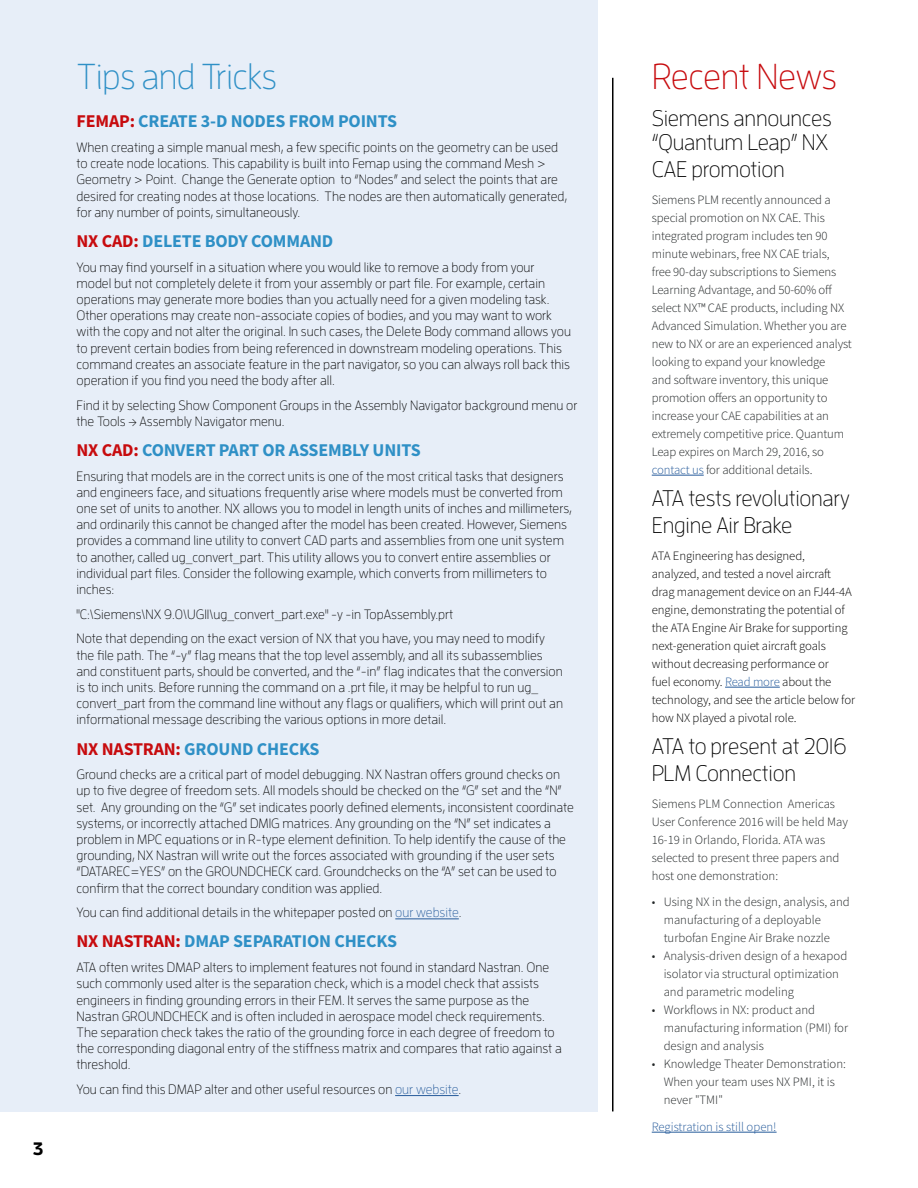
<style>
.page{position:relative;width:918px;height:1188px;background:#fff}
.page>*{position:absolute;margin:0;border:0;box-sizing:border-box;transform-origin:0 0}
.t1{font:300 36px "Enzo OT";letter-spacing:-.02em;color:#2f90c6}
.t2{font:300 36px "Enzo OT";letter-spacing:-.01em;color:#c70b0e}
.t3{font:300 22.5px/27px "Enzo OT";letter-spacing:-.01em;color:#000}
.t4{font:700 18px "Source Sans Pro";letter-spacing:-.01em;color:#2f90c6}
.t5{font:700 18px "Enzo OT";color:#000}
.t6{font:300 13.5px/16.2px "Enzo OT";color:#000}
.t7{font:300 12.75px/18px "Source Sans Pro";letter-spacing:-.01em;color:#222627}
.t8{font:300 12.75px/18px "Source Sans Pro";letter-spacing:-.01em;color:#000}
.t9{font:300 12.75px "Source Sans Pro";color:#265b9b}
.s1{color:#c70b0e}
.s2{font-family:"Source Sans Pro"}
.s3{color:#265b9b}
</style>
<div class="page">
<div style="left:0;top:0;width:597px;height:1111px;background:#e7eef8"></div>
<hr style="left:395px;top:919px;width:64px;height:1px;background:#265b9b">
<hr style="left:395px;top:1095px;width:64px;height:1px;background:#265b9b">
<hr style="left:612px;top:78px;width:2px;height:1033px;background:#000">
<hr style="left:652px;top:475px;width:52px;height:1px;background:#265b9b">
<hr style="left:725px;top:687px;width:55px;height:1px;background:#265b9b">
<hr style="left:652px;top:1132px;width:125px;height:1px;background:#265b9b">
<h3 class="t5" style="left:33px;top:1138px;width:12px">3</h3>
<h1 class="t1" style="left:77px;top:55px;width:202px">Tips and Tricks</h1>
<h3 class="t4" style="left:77px;top:109px;width:322px"><span class="s1">FEMAP:</span> CREATE 3-D NODES FROM POINTS</h3>
<p class="t6" style="left:77px;top:139px;width:492px">When creating a simple manual mesh, a few specific points on the geometry can be used to create node locations. This capability is built into Femap using the command Mesh &gt; Geometry &gt; Point. Change the Generate option to “Nodes” and select the points that are desired for creating nodes at those locations. The nodes are then automatically generated, for any number of points, simultaneously.</p>
<h3 class="t4" style="left:77px;top:229px;width:258px"><span class="s1">NX CAD:</span> DELETE BODY COMMAND</h3>
<p class="t6" style="left:77px;top:258px;width:496px">You may find yourself in a situation where you would like to remove a body from your model but not completely delete it from your assembly or part file. For example, certain operations may generate more bodies than you actually need for a given modeling task.<br>Other operations may create non-associate copies of bodies, and you may want to work with the copy and not alter the original. In such cases, the Delete Body command allows you to prevent certain bodies from being referenced in downstream modeling operations. This command creates an associate feature in the part navigator, so you can always roll back this operation if you find you need the body after all.</p>
<p class="t6" style="left:77px;top:397px;width:503px">Find it by selecting Show Component Groups in the Assembly Navigator background menu or the Tools <span class="s2">→</span> Assembly Navigator menu.</p>
<h3 class="t4" style="left:77px;top:438px;width:346px"><span class="s1">NX CAD:</span> CONVERT PART OR ASSEMBLY UNITS</h3>
<p class="t6" style="left:77px;top:468px;width:497px">Ensuring that models are in the correct units is one of the most critical tasks that designers and engineers face, and situations frequently arise where models must be converted from one set of units to another. NX allows you to model in length units of inches and millimeters, and ordinarily this cannot be changed after the model has been created. However, Siemens provides a command line utility to convert CAD parts and assemblies from one unit system to another, called ug_convert_part. This utility allows you to convert entire assemblies or individual part files. Consider the following example, which converts from millimeters to inches:</p>
<p class="t6" style="left:77px;top:601px;width:470px;line-height:24.8px">"C:\Siemens\NX 9.0\UGII\ug_convert_part.exe" -y -in TopAssembly.prt<br>Note that depending on the exact version of NX that you have, you may need to modify</p>
<p class="t6" style="left:77px;top:647px;width:488px">the file path. The “-y” flag means that the top level assembly, and all its subassemblies and constituent parts, should be converted, and the “-in” flag indicates that the conversion is to inch units. Before running the command on a .prt file, it may be helpful to run ug_ convert_part from the command line without any flags or qualifiers, which will print out an informational message describing the various options in more detail.</p>
<h3 class="t4" style="left:77px;top:736px;width:245px"><span class="s1">NX NASTRAN:</span> GROUND CHECKS</h3>
<p class="t6" style="left:77px;top:766px;width:499px">Ground checks are a critical part of model debugging. NX Nastran offers ground checks on up to five degree of freedom sets. All models should be checked on the “G” set and the “N” set. Any grounding on the “G” set indicates poorly defined elements, inconsistent coordinate systems, or incorrectly attached DMIG matrices. Any grounding on the “N” set indicates a problem in MPC equations or in R-type element definition. To help identify the cause of the grounding, NX Nastran will write out the forces associated with grounding if the user sets “DATAREC=YES” on the GROUNDCHECK card. Groundchecks on the “A” set can be used to confirm that the correct boundary condition was applied.</p>
<p class="t6" style="left:77px;top:904px;width:387px">You can find additional details in the whitepaper posted on <span class="s3">our website</span>.</p>
<h3 class="t4" style="left:77px;top:929px;width:322px"><span class="s1">NX NASTRAN:</span> DMAP SEPARATION CHECKS</h3>
<p class="t6" style="left:77px;top:959px;width:487px">ATA often writes DMAP alters to implement features not found in standard Nastran. One such commonly used alter is the separation check, which is a model check that assists engineers in finding grounding errors in their FEM. It serves the same purpose as the Nastran GROUNDCHECK and is often included in aerospace model check requirements.<br>The separation check takes the ratio of the grounding force in each degree of freedom to the corresponding diagonal entry of the stiffness matrix and compares that ratio against a threshold.</p>
<p class="t6" style="left:77px;top:1081px;width:386px">You can find this DMAP alter and other useful resources on <span class="s3">our website</span>.</p>
<h1 class="t2" style="left:652px;top:55px;width:187px">Recent News</h1>
<h2 class="t3" style="left:652px;top:106px;width:182px;line-height:24px">Siemens announces “Quantum Leap” NX</h2>
<h2 class="t3" style="left:652px;top:156px;width:134px">CAE promotion</h2>
<p class="t7" style="left:652px;top:191px;width:202px">Siemens PLM recently announced a special promotion on NX CAE. This integrated program includes ten 90 minute webinars, free NX CAE trials, free 90-day subscriptions to Siemens Learning Advantage, and 50-60% off select NX™ CAE products, including NX Advanced Simulation. Whether you are new to NX or are an experienced analyst looking to expand your knowledge<br>and software inventory, this unique promotion offers an opportunity to increase your CAE capabilities at an extremely competitive price. Quantum Leap expires on March 29, 2016, so <span class="s3">contact us</span> for additional details.</p>
<h2 class="t3" style="left:652px;top:485px;width:200px">ATA tests revolutionary<br>Engine Air Brake</h2>
<p class="t8" style="left:652px;top:547px;width:205px">ATA Engineering has designed, analyzed, and tested a novel aircraft drag management device on an FJ44-4A engine, demonstrating the potential of the ATA Engine Air Brake for supporting next-generation quiet aircraft goals without decreasing performance or<br>fuel economy. <span class="s3">Read more</span> about the technology, and see the article below for how NX played a pivotal role.</p>
<h2 class="t3" style="left:652px;top:733px;width:196px">ATA to present at 2016<br>PLM Connection</h2>
<p class="t7" style="left:652px;top:795px;width:198px">Siemens PLM Connection Americas User Conference 2016 will be held May 16-19 in Orlando, Florida. ATA was selected to present three papers and host one demonstration:</p>
<p class="t7" style="left:664px;top:893px;width:188px;text-indent:-12px">• Using NX in the design, analysis, and manufacturing of a deployable turbofan Engine Air Brake nozzle</p>
<p class="t7" style="left:664px;top:947px;width:185px;text-indent:-12px">• Analysis-driven design of a hexapod isolator via structural optimization and parametric modeling</p>
<p class="t7" style="left:664px;top:1001px;width:186px;text-indent:-12px">• Workflows in NX: product and manufacturing information (PMI) for design and analysis</p>
<p class="t7" style="left:664px;top:1055px;width:184px;text-indent:-12px">• Knowledge Theater Demonstration:<br>When your team uses NX PMI, it is never "TMI"</p>
<p class="t9" style="left:652px;top:1119px;width:126px">Registration is still open!</p>
</div>
